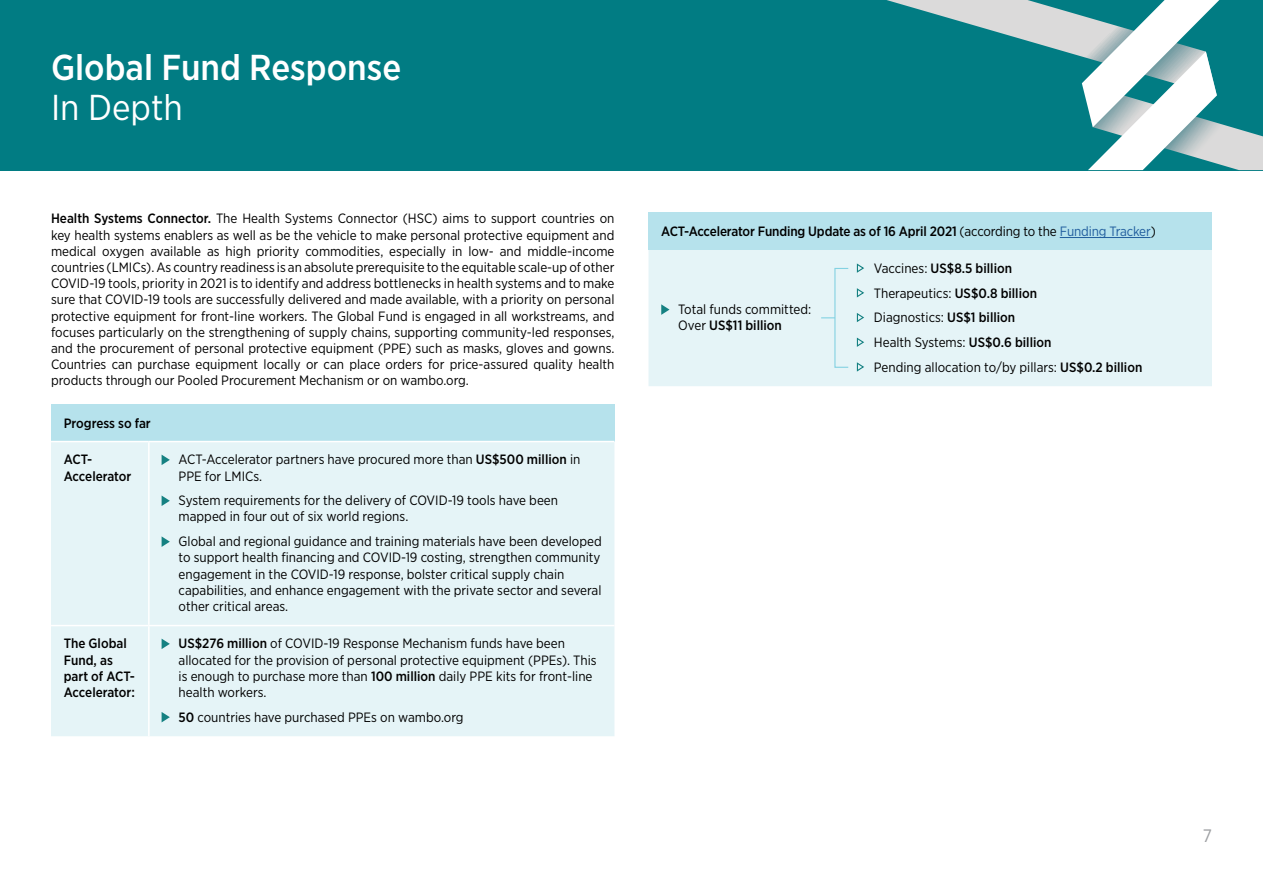
<style>
.page{position:relative;width:1263px;height:893px;background:#fff}
.page>*{position:absolute;margin:0;border:0;box-sizing:border-box;transform-origin:0 0}
.t1{font:500 36px "Gotham Narrow";color:#fff}
.t2{font:36px "Gotham Narrow";color:#fff}
.t3{font:18px "Gotham Narrow";color:#9d9fa2}
.t4{font:13.5px/16.2px "Gotham Narrow";color:#000}
.t5{font:500 13.5px/16.2px "Gotham Narrow";letter-spacing:-.01em;color:#000}
.s1{font-weight:500}
.s2{font-weight:400}
.s3{font-weight:400;color:#215e9e}
</style>
<div class="page">
<div style="left:51px;top:404px;width:563px;height:38px;background:#b6e2ec"></div>
<div style="left:51px;top:442px;width:563px;height:294px;background:#e5f4f7"></div>
<hr style="left:148px;top:442px;width:2px;height:183px;background:#fff">
<hr style="left:51px;top:625px;width:98px;height:1px;background:#fff">
<hr style="left:149px;top:625px;width:465px;height:1px;background:#fff">
<hr style="left:148px;top:626px;width:2px;height:110px;background:#fff">
<hr style="left:51px;top:441px;width:98px;height:1px;background:#fff">
<hr style="left:149px;top:441px;width:465px;height:1px;background:#fff">
<svg style="left:162px;top:455px;width:8px;height:10px"></svg>
<svg style="left:162px;top:495px;width:8px;height:11px"></svg>
<svg style="left:162px;top:536px;width:8px;height:11px"></svg>
<svg style="left:162px;top:639px;width:8px;height:10px"></svg>
<svg style="left:162px;top:712px;width:8px;height:10px"></svg>
<div style="left:648px;top:213px;width:564px;height:37px;background:#b6e2ec"></div>
<div style="left:648px;top:250px;width:564px;height:136px;background:#e5f4f7"></div>
<hr style="left:1060px;top:237px;width:91px;height:1px;background:#215e9e">
<svg style="left:661px;top:304px;width:8px;height:11px"></svg>
<svg style="left:856px;top:262px;width:9px;height:11px"></svg>
<svg style="left:856px;top:287px;width:9px;height:11px"></svg>
<svg style="left:856px;top:312px;width:9px;height:11px"></svg>
<svg style="left:856px;top:337px;width:9px;height:10px"></svg>
<svg style="left:856px;top:361px;width:9px;height:11px"></svg>
<div style="left:0;top:0;width:1263px;height:170px;background:#017c83"></div>
<svg style="left:887px;top:0;width:376px;height:170px"></svg>
<div style="left:834px;top:268px;width:15px;height:100px;border:1px solid #84d2e2"></div>
<svg style="left:821px;top:317px;width:14px;height:1px"></svg>
<h1 class="t1" style="left:51px;top:44px;width:352px">Global Fund Response</h1>
<h1 class="t2" style="left:51px;top:85px;width:133px">In Depth</h1>
<p class="t4" style="left:51px;top:210px;width:565px;text-align:justify"><span class="s1">Health Systems Connector.</span> The Health Systems Connector (HSC) aims to support countries on key health systems enablers as well as be the vehicle to make personal protective equipment and medical oxygen available as high priority commodities, especially in low- and middle-income countries (LMICs). As country readiness is an absolute prerequisite to the equitable scale-up of other COVID-19 tools, priority in 2021 is to identify and address bottlenecks in health systems and to make sure that COVID-19 tools are successfully delivered and made available, with a priority on personal protective equipment for front-line workers. The Global Fund is engaged in all workstreams, and focuses particularly on the strengthening of supply chains, supporting community-led responses, and the procurement of personal protective equipment (PPE) such as masks, gloves and gowns.<br>Countries can purchase equipment locally or can place orders for price-assured quality health products through our Pooled Procurement Mechanism or on wambo.org.</p>
<p class="t5" style="left:64px;top:415px;width:89px">Progress so far</p>
<p class="t5" style="left:64px;top:451px;width:69px">ACT-<br>Accelerator</p>
<p class="t4" style="left:179px;top:451px;width:403px">ACT-Accelerator partners have procured more than <span class="s1">US$500 million</span> in<br>PPE for LMICs.</p>
<p class="t4" style="left:179px;top:492px;width:381px">System requirements for the delivery of COVID-19 tools have been mapped in four out of six world regions.</p>
<p class="t4" style="left:179px;top:533px;width:425px">Global and regional guidance and training materials have been developed to support health financing and COVID-19 costing, strengthen community engagement in the COVID-19 response, bolster critical supply chain capabilities, and enhance engagement with the private sector and several other critical areas.</p>
<p class="t5" style="left:64px;top:635px;width:73px">The Global<br>Fund, as part of ACT-<br>Accelerator:</p>
<p class="t4" style="left:179px;top:635px;width:420px"><span class="s1">US$276 million</span> of COVID-19 Response Mechanism funds have been allocated for the provision of personal protective equipment (PPEs). This is enough to purchase more than <span class="s1">100 million</span> daily PPE kits for front-line health workers.</p>
<p class="t4" style="left:179px;top:709px;width:286px"><span class="s1">50</span> countries have purchased PPEs on wambo.org</p>
<p class="t5" style="left:661px;top:223px;width:496px">ACT-Accelerator Funding Update as of 16 April 2021 <span class="s2">(according to the</span> <span class="s3">Funding Tracker</span><span class="s2">)</span></p>
<p class="t4" style="left:678px;top:301px;width:135px">Total funds committed:<br>Over <span class="s1">US$11 billion</span></p>
<p class="t4" style="left:874px;top:255px;width:270px;line-height:24.8px">Vaccines: <span class="s1">US$8.5 billion<br></span>Therapeutics: <span class="s1">US$0.8 billion<br></span>Diagnostics: <span class="s1">US$1 billion<br></span>Health Systems: <span class="s1">US$0.6 billion<br></span>Pending allocation to/by pillars: <span class="s1">US$0.2 billion</span></p>
<h2 class="t3" style="left:1203px;top:824px;width:11px">7</h2>
</div>
